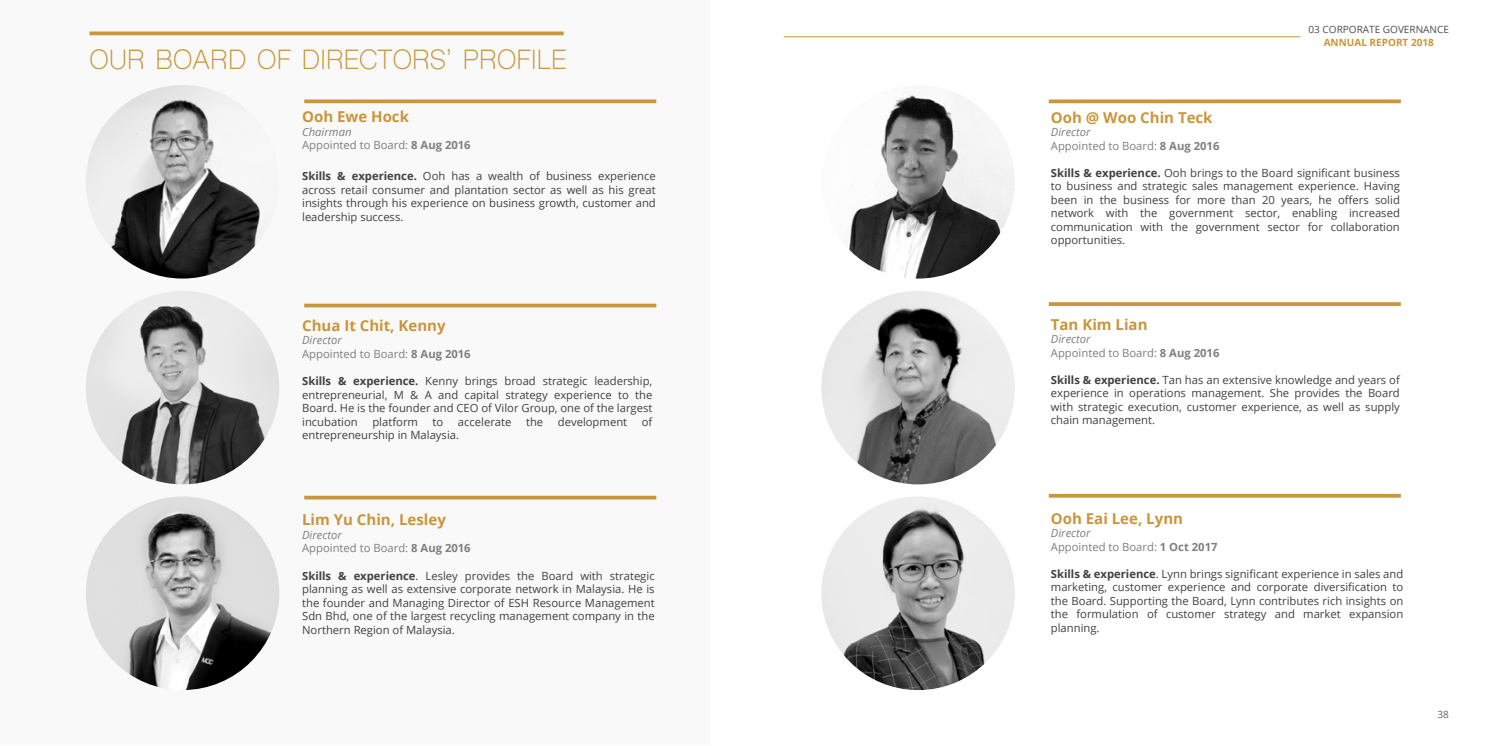
<style>
.page{position:relative;width:1490px;height:746px;background:#fff}
.page>*{position:absolute;margin:0;border:0;box-sizing:border-box;transform-origin:0 0}
.t1{font:26.25px "Shree Dev 0714";letter-spacing:.01em;color:#c8963b}
.t2{font:700 15px "Open Sans";color:#c8963b}
.t3{font:11.25px/13.5px "Open Sans";color:#414042;text-align:justify}
.t4{font:11.25px/13.5px "Open Sans";color:#7f7f80}
.t5{font:10px "Open Sans";color:#4d4d4f}
.t6{font:700 10px "Open Sans";color:#c8963b}
.t7{font:10px "Open Sans";color:#5b6371}
.s1{font-style:italic}
.s2{font-weight:700}
</style>
<div class="page">
<div style="left:0;top:0;width:709px;height:744px;background:#f9f9fa"></div>
<hr style="left:783px;top:36px;width:517px;height:1px;background:#c8963b">
<img style="left:86px;top:85px;width:193px;height:193px;border-radius:97px">
<img style="left:86px;top:291px;width:193px;height:193px;border-radius:97px">
<img style="left:86px;top:496px;width:193px;height:193px;border-radius:97px">
<svg style="left:1048px;top:99px;width:352px;height:4px"></svg>
<svg style="left:304px;top:99px;width:352px;height:4px"></svg>
<svg style="left:304px;top:303px;width:352px;height:4px"></svg>
<svg style="left:304px;top:495px;width:352px;height:4px"></svg>
<svg style="left:1048px;top:302px;width:352px;height:4px"></svg>
<svg style="left:1048px;top:493px;width:352px;height:4px"></svg>
<img style="left:821px;top:85px;width:193px;height:193px;border-radius:97px">
<img style="left:821px;top:291px;width:193px;height:193px;border-radius:97px">
<img style="left:821px;top:496px;width:193px;height:193px;border-radius:97px">
<svg style="left:89px;top:31px;width:474px;height:4px;fill:#c8963b"></svg>
<h1 class="t1" style="left:89px;top:44px;width:478px">OUR BOARD OF DIRECTORS’ PROFILE</h1>
<h2 class="t2" style="left:302px;top:106px;width:108px">Ooh Ewe Hock</h2>
<p class="t4" style="left:302px;top:125px;width:170px"><span class="s1">Chairman<br></span>Appointed to Board: <span class="s2">8 Aug 2016</span></p>
<p class="t3" style="left:302px;top:169px;width:355px"><span class="s2">Skills &amp; experience.</span> Ooh has a wealth of business experience across retail consumer and plantation sector as well as his great insights through his experience on business growth, customer and leadership success.</p>
<h2 class="t2" style="left:302px;top:315px;width:145px">Chua It Chit, Kenny</h2>
<p class="t4" style="left:302px;top:333px;width:170px"><span class="s1">Director<br></span>Appointed to Board: <span class="s2">8 Aug 2016</span></p>
<p class="t3" style="left:302px;top:374px;width:352px"><span class="s2">Skills &amp; experience.</span> Kenny brings broad strategic leadership, entrepreneurial, M &amp; A and capital strategy experience to the Board. He is the founder and CEO of Vilor Group, one of the largest incubation</p>
<p class="t3" style="left:372px;top:414px;width:47px">platform</p>
<p class="t3" style="left:432px;top:414px;width:12px">to</p>
<p class="t3" style="left:458px;top:414px;width:55px">accelerate</p>
<p class="t3" style="left:526px;top:414px;width:19px">the</p>
<p class="t3" style="left:557px;top:414px;width:71px">development</p>
<p class="t3" style="left:641px;top:414px;width:12px">of</p>
<p class="t3" style="left:302px;top:428px;width:158px">entrepreneurship in Malaysia.</p>
<h2 class="t2" style="left:302px;top:509px;width:145px">Lim Yu Chin, Lesley</h2>
<p class="t4" style="left:302px;top:527px;width:170px"><span class="s1">Director<br></span>Appointed to Board: <span class="s2">8 Aug 2016</span></p>
<p class="t3" style="left:302px;top:568px;width:354px"><span class="s2">Skills &amp; experience</span>. Lesley provides the Board with strategic planning as well as extensive corporate network in Malaysia. He is the founder and Managing Director of ESH Resource Management Sdn Bhd, one of the largest recycling management company in the Northern Region of Malaysia.</p>
<p class="t5" style="left:1308px;top:23px;width:142px">03 CORPORATE GOVERNANCE</p>
<p class="t6" style="left:1323px;top:35px;width:112px">ANNUAL REPORT 2018</p>
<h2 class="t2" style="left:1050px;top:106px;width:163px">Ooh @ Woo Chin Teck</h2>
<p class="t4" style="left:1050px;top:125px;width:170px"><span class="s1">Director<br></span>Appointed to Board: <span class="s2">8 Aug 2016</span></p>
<p class="t3" style="left:1050px;top:165px;width:350px"><span class="s2">Skills &amp; experience.</span> Ooh brings to the Board significant business to business and strategic sales management experience. Having been in the business for more than 20 years, he offers solid network with the government sector, enabling increased communication with the government sector for collaboration opportunities.</p>
<h2 class="t2" style="left:1050px;top:313px;width:98px">Tan Kim Lian</h2>
<p class="t4" style="left:1050px;top:332px;width:170px"><span class="s1">Director<br></span>Appointed to Board: <span class="s2">8 Aug 2016</span></p>
<p class="t3" style="left:1050px;top:372px;width:350px"><span class="s2">Skills &amp; experience.</span> Tan has an extensive knowledge and years of experience in operations management. She provides the Board with strategic execution, customer experience, as well as supply chain management.</p>
<h2 class="t2" style="left:1050px;top:507px;width:134px">Ooh Eai Lee, Lynn</h2>
<p class="t4" style="left:1050px;top:526px;width:168px"><span class="s1">Director<br></span>Appointed to Board: <span class="s2">1 Oct 2017</span></p>
<p class="t3" style="left:1050px;top:566px;width:354px"><span class="s2">Skills &amp; experience</span>. Lynn brings significant experience in sales and marketing, customer experience and corporate diversification to the Board. Supporting the Board, Lynn contributes rich insights on the formulation of customer strategy and market expansion planning.</p>
<p class="t7" style="left:1437px;top:707px;width:13px">38</p>
</div>
